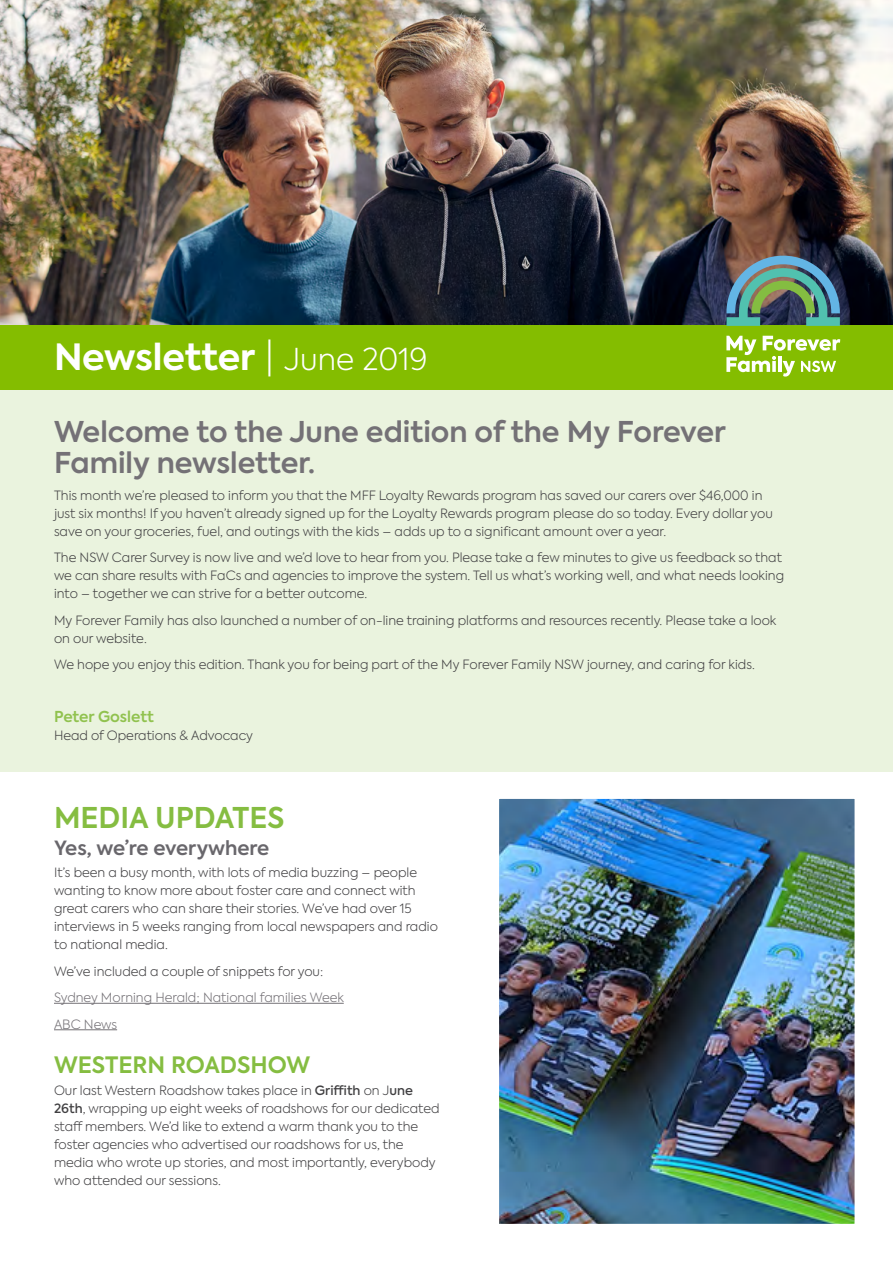
<style>
.page{position:relative;width:893px;height:1263px;background:#fff}
.page>*{position:absolute;margin:0;border:0;box-sizing:border-box;transform-origin:0 0}
.t1{font:700 36px "Axiforma";letter-spacing:-.01em;color:#fff}
.t2{font:600 28.5px/31.5px "Axiforma";color:#747176}
.t3{font:600 28.5px "Axiforma";color:#85bd41}
.t4{font:600 22.5px "Axiforma";color:#85bd41}
.t5{font:600 19.5px "Axiforma";color:#69676c}
.t6{font:600 15px "Axiforma";color:#91c24f}
.t7{font:300 12.75px/18px "Axiforma";color:#414042}
.t8{font:300 12.75px/26.5px "Axiforma";color:#747176}
.s1{font-weight:300}
.s2{font-weight:300;font-size:30px}
.s3{font-weight:500}
</style>
<div class="page">
<img style="left:0;top:0;width:893px;height:325px">
<div style="left:0;top:390px;width:893px;height:382px;background:#eaf3de"></div>
<div style="left:0;top:325px;width:893px;height:65px;background:#84bd00"></div>
<img style="left:726px;top:256px;width:114px;height:70px">
<svg style="left:726px;top:336px;width:114px;height:41px"></svg>
<hr style="left:54px;top:1003px;width:290px;height:1px;background:#747176">
<hr style="left:54px;top:1029px;width:63px;height:1px;background:#747176">
<img style="left:500px;top:800px;width:353px;height:423px">
<div style="left:496px;top:796px;width:361px;height:431px;border:3px solid #fff"></div>
<h1 class="t1" style="left:54px;top:332px;width:375px">Newsletter <span class="s1">|</span> <span class="s2">June 2019</span></h1>
<h2 class="t2" style="left:54px;top:416px;width:673px">Welcome to the June edition of the My Forever<br>Family newsletter.</h2>
<p class="t7" style="left:54px;top:486px;width:720px">This month we’re pleased to inform you that the MFF Loyalty Rewards program has saved our carers over $46,000 in just six months! If you haven’t already signed up for the Loyalty Rewards program please do so today. Every dollar you save on your groceries, fuel, and outings with the kids – adds up to a significant amount over a year.</p>
<p class="t7" style="left:54px;top:549px;width:732px">The NSW Carer Survey is now live and we’d love to hear from you. Please take a few minutes to give us feedback so that we can share results with FaCs and agencies to improve the system. Tell us what’s working well, and what needs looking into – together we can strive for a better outcome.</p>
<p class="t7" style="left:54px;top:611px;width:724px">My Forever Family has also launched a number of on-line training platforms and resources recently. Please take a look on our website.</p>
<p class="t7" style="left:54px;top:656px;width:702px">We hope you enjoy this edition. Thank you for being part of the My Forever Family NSW journey, and caring for kids.</p>
<p class="t6" style="left:54px;top:707px;width:102px">Peter Goslett</p>
<p class="t7" style="left:54px;top:727px;width:200px">Head of Operations &amp; Advocacy</p>
<h2 class="t3" style="left:54px;top:798px;width:232px">MEDIA UPDATES</h2>
<h3 class="t5" style="left:54px;top:834px;width:217px">Yes, we’re everywhere</h3>
<p class="t7" style="left:54px;top:863px;width:385px">It’s been a busy month, with lots of media buzzing – people wanting to know more about foster care and connect with great carers who can share their stories. We’ve had over 15 interviews in 5 weeks ranging from local newspapers and radio to national media.</p>
<p class="t7" style="left:54px;top:962px;width:271px">We’ve included a couple of snippets for you:</p>
<p class="t8" style="left:54px;top:984px;width:291px">Sydney Morning Herald; National families Week<br>ABC News</p>
<h3 class="t4" style="left:54px;top:1049px;width:258px">WESTERN ROADSHOW</h3>
<p class="t7" style="left:54px;top:1081px;width:387px">Our last Western Roadshow takes place in <span class="s3">Griffith</span> on J<span class="s3">une 26th</span>, wrapping up eight weeks of roadshows for our dedicated staff members. We’d like to extend a warm thank you to the foster agencies who advertised our roadshows for us, the media who wrote up stories, and most importantly, everybody who attended our sessions.</p>
</div>
